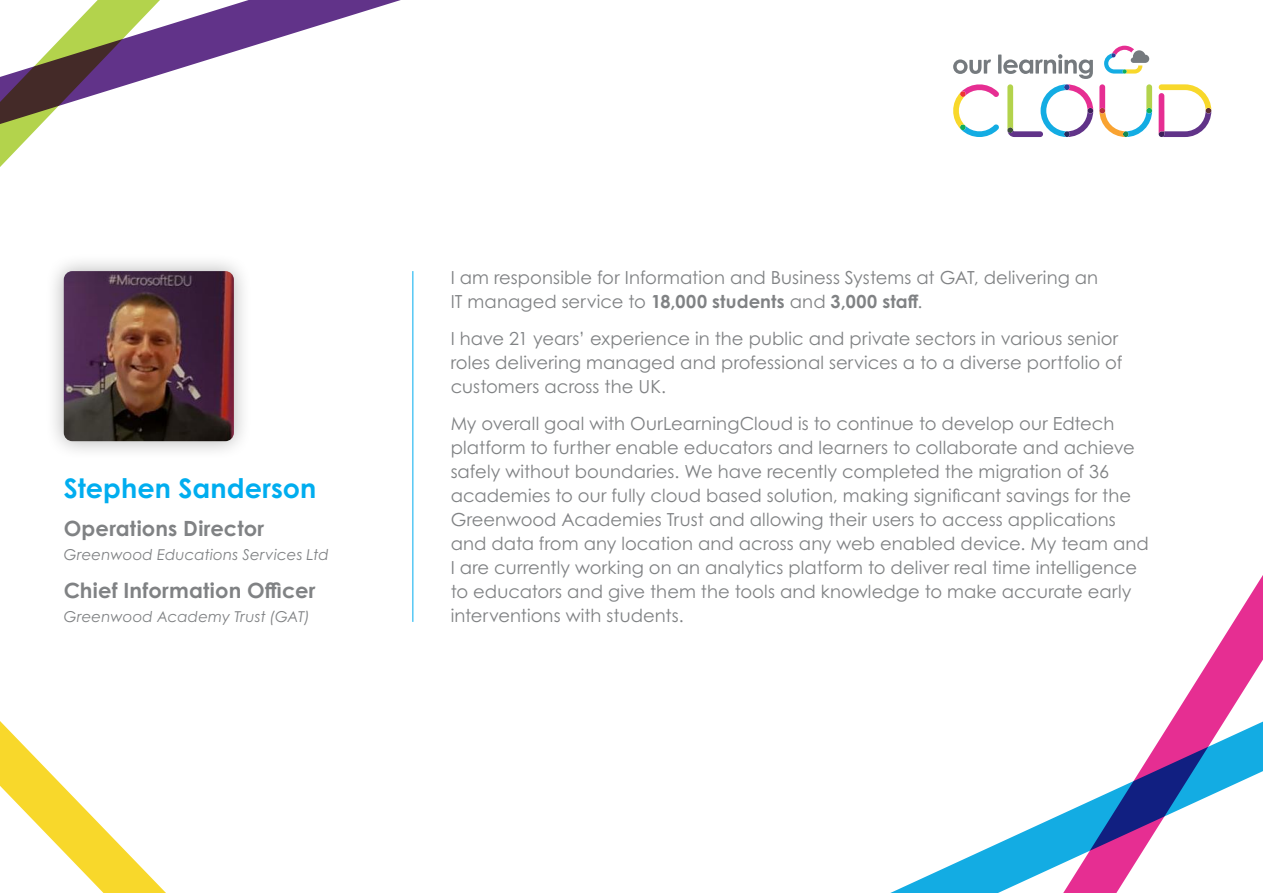
<style>
.page{position:relative;width:1263px;height:893px;background:#fff}
.page>*{position:absolute;margin:0;border:0;box-sizing:border-box;transform-origin:0 0}
.t1{font:700 27px "Century Gothic Pro";letter-spacing:.005em;color:#00adef}
.t2{font:700 21px "Century Gothic Pro";letter-spacing:.01em;color:#808284}
.t3{font:18px/24px "Century Gothic Pro";letter-spacing:.005em;color:#808284}
.t4{font:italic 15px "Century Gothic Pro";letter-spacing:.01em;color:#808284}
.s1{font-weight:700}
</style>
<div class="page">
<svg style="left:0;top:124px;width:41px;height:43px"></svg>
<svg style="left:0;top:0;width:401px;height:124px"></svg>
<svg style="left:1104px;top:46px;width:45px;height:28px"></svg>
<svg style="left:953px;top:54px;width:140px;height:83px"></svg>
<svg style="left:1099px;top:84px;width:53px;height:53px"></svg>
<svg style="left:1159px;top:84px;width:52px;height:53px"></svg>
<svg style="left:0;top:721px;width:166px;height:172px"></svg>
<svg style="left:1170px;top:575px;width:93px;height:147px"></svg>
<svg style="left:890px;top:722px;width:373px;height:171px"></svg>
<hr style="left:412px;top:271px;width:1px;height:351px;background:#00adef">
<div style="left:45px;top:252px;width:207px;height:208px;background:#000;opacity:.3"></div>
<img style="left:64px;top:271px;width:170px;height:170px">
<h1 class="t1" style="left:64px;top:471px;width:254px">Stephen Sanderson</h1>
<p class="t2" style="left:64px;top:515px;width:202px">Operations Director</p>
<p class="t4" style="left:64px;top:545px;width:266px">Greenwood Educations Services Ltd</p>
<p class="t2" style="left:64px;top:577px;width:253px">Chief Information Officer</p>
<p class="t4" style="left:64px;top:607px;width:248px">Greenwood Academy Trust (GAT)</p>
<p class="t3" style="left:451px;top:266px;width:649px">I am responsible for Information and Business Systems at GAT, delivering an<br>IT managed service to <span class="s1">18,000 students</span> and <span class="s1">3,000 staff</span>.</p>
<p class="t3" style="left:451px;top:326px;width:673px">I have 21 years’ experience in the public and private sectors in various senior roles delivering managed and professional services a to a diverse portfolio of customers across the UK.</p>
<p class="t3" style="left:451px;top:411px;width:699px">My overall goal with OurLearningCloud is to continue to develop our Edtech platform to further enable educators and learners to collaborate and achieve safely without boundaries. We have recently completed the migration of 36 academies to our fully cloud based solution, making significant savings for the Greenwood Academies Trust and allowing their users to access applications and data from any location and across any web enabled device. My team and I are currently working on an analytics platform to deliver real time intelligence to educators and give them the tools and knowledge to make accurate early interventions with students.</p>
</div>
